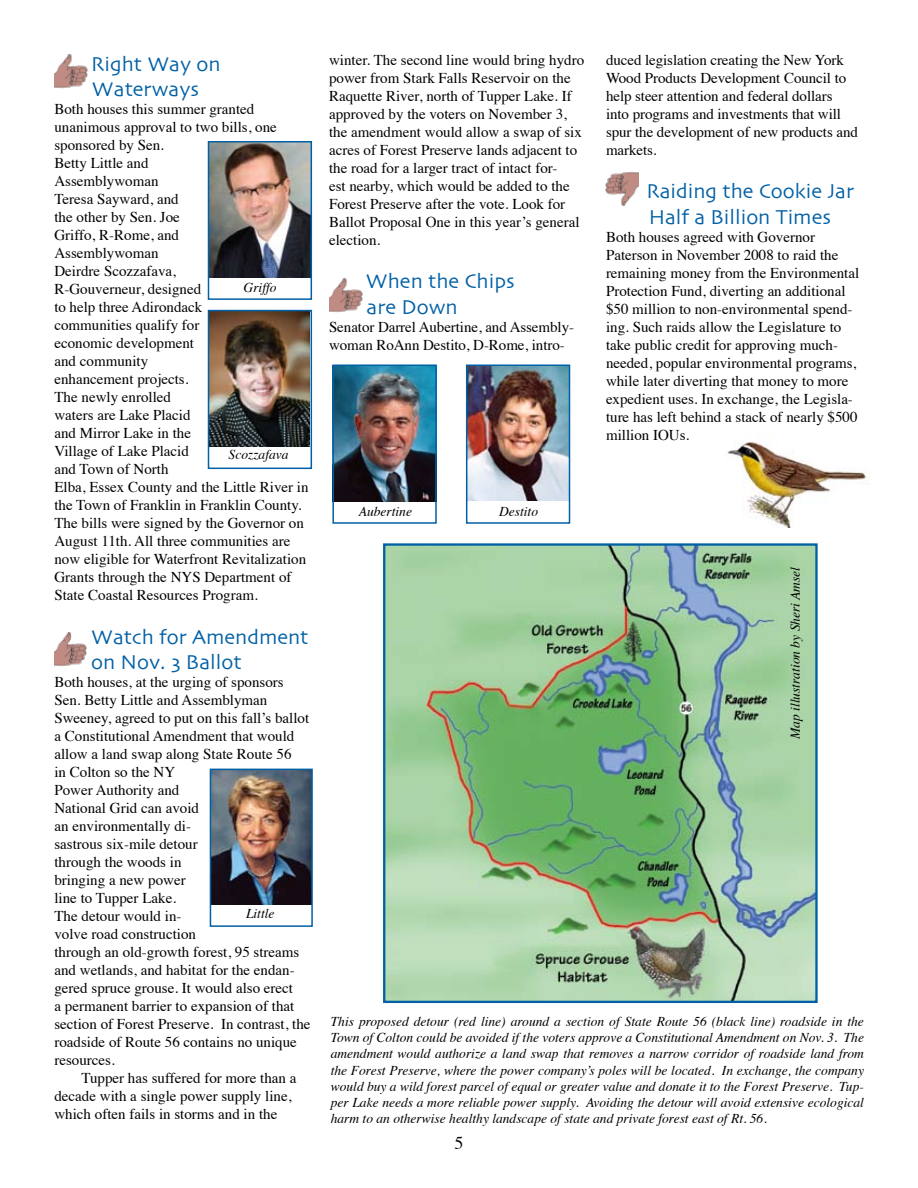
<style>
.page{position:relative;width:918px;height:1188px;background:#fff}
.page>*{position:absolute;margin:0;border:0;box-sizing:border-box;transform-origin:0 0}
.t1{font:21px/25.2px "Skia";color:#0060a6}
.t2{font:18px "Times";color:#000}
.t3{font:15px/18px "Times";color:#000}
.t4{font:italic 13.5px/16.2px "Times";color:#000;text-align:justify}
</style>
<div class="page">
<img style="left:335px;top:367px;width:99px;height:134px">
<img style="left:211px;top:313px;width:98px;height:133px">
<img style="left:211px;top:144px;width:98px;height:133px">
<img style="left:213px;top:772px;width:97px;height:132px">
<img style="left:54px;top:632px;width:33px;height:35px">
<img style="left:55px;top:54px;width:33px;height:35px">
<img style="left:330px;top:278px;width:33px;height:35px">
<img style="left:606px;top:171px;width:32px;height:35px">
<div style="left:332px;top:364px;width:105px;height:160px;border:2px solid #0060a6"></div>
<img style="left:469px;top:367px;width:98px;height:134px">
<img style="left:386px;top:546px;width:429px;height:454px">
<div style="left:383px;top:543px;width:435px;height:460px;border:2px solid #0060a6"></div>
<div style="left:210px;top:769px;width:103px;height:158px;border:2px solid #0060a6"></div>
<div style="left:466px;top:364px;width:104px;height:160px;border:2px solid #0060a6"></div>
<div style="left:208px;top:141px;width:104px;height:159px;border:2px solid #0060a6"></div>
<div style="left:208px;top:310px;width:104px;height:159px;border:2px solid #0060a6"></div>
<img style="left:727px;top:441px;width:141px;height:87px">
<h1 class="t1" style="left:91px;top:53px;width:131px">Right Way on<br>Waterways</h1>
<p class="t3" style="left:54px;top:99px;width:256px">Both houses this summer granted unanimous approval to two bills, one sponsored by Sen.<br>Betty Little and<br>Assemblywoman<br>Teresa Sayward, and<br>the other by Sen. Joe<br>Griffo, R-Rome, and<br>Assemblywoman<br>Deirdre Scozzafava,<br>R-Gouverneur, designed<br>to help three Adirondack<br>communities qualify for<br>economic development<br>and community<br>enhancement projects.<br>The newly enrolled<br>waters are Lake Placid<br>and Mirror Lake in the<br>Village of Lake Placid<br>and Town of North<br>Elba, Essex County and the Little River in the Town of Franklin in Franklin County.<br>The bills were signed by the Governor on<br>August 11th. All three communities are now eligible for Waterfront Revitalization<br>Grants through the NYS Department of<br>State Coastal Resources Program.</p>
<h1 class="t1" style="left:91px;top:625px;width:219px">Watch for Amendment on Nov. 3 Ballot</h1>
<p class="t3" style="left:54px;top:671px;width:258px">Both houses, at the urging of sponsors<br>Sen. Betty Little and Assemblyman<br>Sweeney, agreed to put on this fall’s ballot a Constitutional Amendment that would allow a land swap along State Route 56<br>in Colton so the NY<br>Power Authority and<br>National Grid can avoid<br>an environmentally di-<br>sastrous six-mile detour<br>through the woods in<br>bringing a new power<br>line to Tupper Lake.<br>The detour would in-<br>volve road construction<br>through an old-growth forest, 95 streams and wetlands, and habitat for the endan&shy;gered spruce grouse. It would also erect<br>a permanent barrier to expansion of that section of Forest Preserve. In contrast, the roadside of Route 56 contains no unique resources.</p>
<p class="t3" style="left:54px;top:1067px;width:243px;text-indent:27px">Tupper has suffered for more than a decade with a single power supply line, which often fails in storms and in the</p>
<p class="t4" style="left:244px;top:279px;width:35px">Griffo</p>
<p class="t4" style="left:229px;top:446px;width:61px">Scozzafava</p>
<p class="t4" style="left:246px;top:905px;width:30px">Little</p>
<p class="t3" style="left:329px;top:50px;width:257px">winter. The second line would bring hydro power from Stark Falls Reservoir on the Raquette River, north of Tupper Lake. If approved by the voters on November 3, the amendment would allow a swap of six acres of Forest Preserve lands adjacent to the road for a larger tract of intact for-<br>est nearby, which would be added to the Forest Preserve after the vote. Look for Ballot Proposal One in this year’s general election.</p>
<h1 class="t1" style="left:366px;top:270px;width:150px">When the Chips are Down</h1>
<p class="t3" style="left:329px;top:316px;width:247px">Senator Darrel Aubertine, and Assembly&shy;woman RoAnn Destito, D-Rome, intro-</p>
<p class="t3" style="left:606px;top:50px;width:254px">duced legislation creating the New York Wood Products Development Council to help steer attention and federal dollars into programs and investments that will spur the development of new products and markets.</p>
<h1 class="t1" style="left:646px;top:180px;width:209px">Raiding the Cookie Jar<br>Half a Billion Times</h1>
<p class="t3" style="left:606px;top:226px;width:255px">Both houses agreed with Governor Paterson in November 2008 to raid the remaining money from the Environmental Protection Fund, diverting an additional $50 million to non-environmental spend&shy;ing. Such raids allow the Legislature to take public credit for approving much&shy;needed, popular environmental programs, while later diverting that money to more expedient uses. In exchange, the Legisla&shy;ture has left behind a stack of nearly $500 million IOUs.</p>
<p class="t4" style="left:359px;top:503px;width:55px">Aubertine</p>
<p class="t4" style="left:499px;top:503px;width:41px">Destito</p>
<p class="t4" style="left:786px;top:739px;width:174px;rotate:-90deg">Map illustration by Sheri Amsel</p>
<p class="t4" style="left:331px;top:1013px;width:535px">This proposed detour (red line) around a section of State Route 56 (black line) roadside in the Town of Colton could be avoided if the voters approve a Constitutional Amendment on Nov. 3. The amendment would authorize a land swap that removes a narrow corridor of roadside land from the Forest Preserve, where the power company’s poles will be located. In exchange, the company would buy a wild forest parcel of equal or greater value and donate it to the Forest Preserve. Tup&shy;per Lake needs a more reliable power supply. Avoiding the detour will avoid extensive ecological harm to an otherwise healthy landscape of state and private forest east of Rt. 56.</p>
<p class="t2" style="left:454px;top:1126px;width:10px">5</p>
</div>
